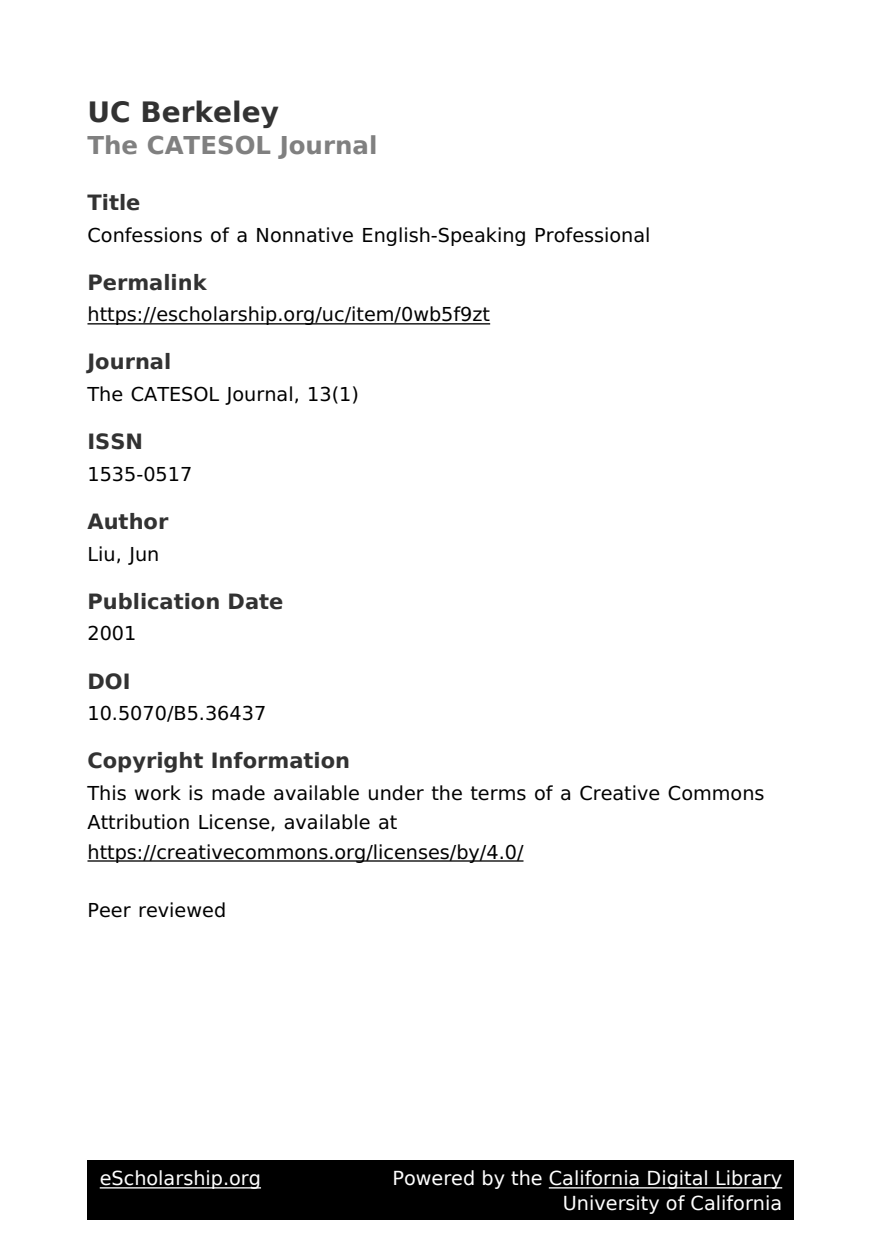
<style>
.page{position:relative;width:882px;height:1260px;background:#fff}
.page>*{position:absolute;margin:0;border:0;box-sizing:border-box;transform-origin:0 0}
.t1{font:700 28px "DejaVu Sans";color:#323232}
.t2{font:700 24.5px "DejaVu Sans";color:#808080}
.t3{font:700 21px "DejaVu Sans";color:#323232}
.t4{font:19.25px/29.2px "Code 2000";color:#000}
.t5{font:19.25px/24.5px "DejaVu Sans";color:#fff;text-align:right}
</style>
<div class="page">
<hr style="left:88px;top:323px;width:402px;height:2px;background:#000">
<hr style="left:88px;top:860px;width:436px;height:2px;background:#000">
<div style="left:88px;top:1160px;width:706px;height:60px;background:#000"></div>
<hr style="left:100px;top:1187px;width:161px;height:2px;background:#fff">
<hr style="left:549px;top:1187px;width:233px;height:2px;background:#fff">
<h1 class="t1" style="left:88px;top:101px;width:193px">UC Berkeley</h1>
<p class="t2" style="left:88px;top:136px;width:291px">The CATESOL Journal</p>
<p class="t3" style="left:88px;top:194px;width:54px">Title</p>
<p class="t4" style="left:88px;top:220px;width:565px">Confessions of a Nonnative English-Speaking Professional</p>
<p class="t3" style="left:88px;top:274px;width:121px">Permalink</p>
<p class="t4" style="left:88px;top:300px;width:404px">https://escholarship.org/uc/item/0wb5f9zt</p>
<p class="t3" style="left:88px;top:354px;width:85px">Journal</p>
<p class="t4" style="left:88px;top:380px;width:273px">The CATESOL Journal, 13(1)</p>
<p class="t3" style="left:88px;top:433px;width:57px">ISSN</p>
<p class="t4" style="left:88px;top:460px;width:106px">1535-0517</p>
<p class="t3" style="left:88px;top:513px;width:82px">Author</p>
<p class="t4" style="left:88px;top:540px;width:73px">Liu, Jun</p>
<p class="t3" style="left:88px;top:593px;width:198px">Publication Date</p>
<p class="t4" style="left:88px;top:619px;width:50px">2001</p>
<p class="t3" style="left:88px;top:673px;width:45px">DOI</p>
<p class="t4" style="left:88px;top:699px;width:180px">10.5070/B5.36437</p>
<p class="t3" style="left:88px;top:752px;width:264px">Copyright Information</p>
<p class="t4" style="left:88px;top:779px;width:679px">This work is made available under the terms of a Creative Commons<br>Attribution License, available at https://creativecommons.org/licenses/by/4.0/</p>
<p class="t4" style="left:88px;top:896px;width:140px">Peer reviewed</p>
<p class="t5" style="left:100px;top:1168px;width:163px">eScholarship.org</p>
<p class="t5" style="left:392px;top:1168px;width:391px">Powered by the California Digital Library<br>University of California</p>
</div>
